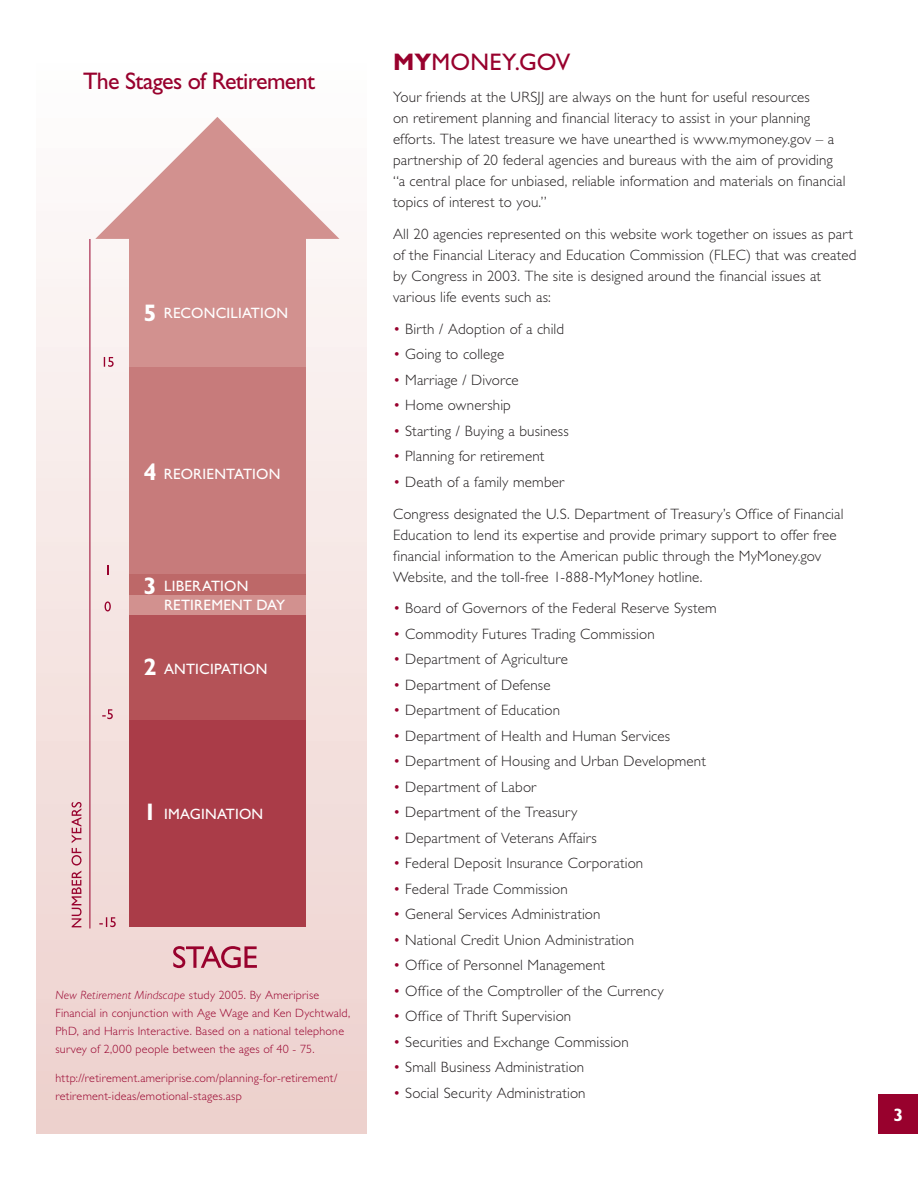
<style>
.page{position:relative;width:918px;height:1188px;background:#fff}
.page>*{position:absolute;margin:0;border:0;box-sizing:border-box;transform-origin:0 0}
.Body_-_Title{font:24px "Gill Sans Std";letter-spacing:-.03em;color:#98012d}
.Body_-_Title-2{font:24px "Gill Sans Std";letter-spacing:.005em;color:#98012d}
.Body_-_Title-3{font:700 18px "Gill Sans Std";color:#fff}
.Body_-_Title-4{font:300 15px/21px "Gill Sans Std";letter-spacing:.01em;color:#231f20}
.Body_-_Title-5{font:15px "Gill Sans Std";letter-spacing:.015em;color:#fff}
.Body_-_Title-6{font:300 12px/18px "Gill Sans Std";letter-spacing:.02em;color:#98012d}
.s1{font-weight:700;font-size:24px}
.s2{font-style:italic}
.s3{font-weight:700}
.s4{color:#98012d}
</style>
<div class="page">
<div style="left:37px;top:54px;width:330px;height:1080px;background:linear-gradient(to bottom,#fefcfc,#eccfcb)"></div>
<div style="left:129px;top:594px;width:177px;height:21px;background:#d2918f"></div>
<svg style="left:173px;top:946px;width:84px;height:22px;background:#cf8795"></svg>
<div style="left:129px;top:237px;width:177px;height:130px;background:#d2918f"></div>
<svg style="left:95px;top:117px;width:244px;height:122px"></svg>
<div style="left:129px;top:719px;width:177px;height:208px;background:#aa3c48"></div>
<div style="left:129px;top:367px;width:177px;height:208px;background:#c77b7b"></div>
<div style="left:129px;top:615px;width:177px;height:104px;background:#b45257"></div>
<div style="left:129px;top:575px;width:177px;height:20px;background:#bd6868"></div>
<svg style="left:99px;top:917px;width:17px;height:10px"></svg>
<svg style="left:72px;top:802px;width:10px;height:125px"></svg>
<svg style="left:102px;top:709px;width:11px;height:10px"></svg>
<svg style="left:105px;top:601px;width:6px;height:10px"></svg>
<svg style="left:104px;top:357px;width:10px;height:10px"></svg>
<hr style="left:90px;top:239px;width:1px;height:690px;background:#98012d">
<div style="left:879px;top:1095px;width:39px;height:39px;background:#98012d"></div>
<p class="Body_-_Title" style="left:83px;top:68px;width:233px">The Stages of Retirement</p>
<p class="Body_-_Title-5" style="left:143px;top:304px;width:146px"><span class="s1">5</span> RECONCILIATION</p>
<p class="Body_-_Title-5" style="left:143px;top:465px;width:139px"><span class="s1">4</span> REORIENTATION</p>
<p class="Body_-_Title-5" style="left:143px;top:578px;width:106px"><span class="s1">3</span> LIBERATION</p>
<p class="Body_-_Title-5" style="left:164px;top:596px;width:123px">RETIREMENT DAY</p>
<p class="Body_-_Title-5" style="left:143px;top:660px;width:126px"><span class="s1">2</span> ANTICIPATION</p>
<p class="Body_-_Title-5" style="left:143px;top:805px;width:121px"><span class="s1">1</span> IMAGINATION</p>
<p class="Body_-_Title-6" style="left:56px;top:986px;width:296px"><span class="s2">New Retirement Mindscape</span> study 2005. By Ameriprise Financial in conjunction with Age Wage and Ken Dychtwald, PhD, and Harris Interactive. Based on a national telephone survey of 2,000 people between the ages of 40 - 75.</p>
<p class="Body_-_Title-6" style="left:56px;top:1069px;width:284px">http://retirement.ameriprise.com/planning-for-retirement/ retirement-ideas/emotional-stages.asp</p>
<p class="Body_-_Title-2" style="left:393px;top:49px;width:179px"><span class="s3">MY</span>MONEY.GOV</p>
<p class="Body_-_Title-4" style="left:393px;top:87px;width:454px">Your friends at the URSJJ are always on the hunt for useful resources<br>on retirement planning and financial literacy to assist in your planning efforts. The latest treasure we have unearthed is www.mymoney.gov – a partnership of 20 federal agencies and bureaus with the aim of providing “a central place for unbiased, reliable information and materials on financial topics of interest to you.”</p>
<p class="Body_-_Title-4" style="left:393px;top:224px;width:465px">All 20 agencies represented on this website work together on issues as part of the Financial Literacy and Education Commission (FLEC) that was created by Congress in 2003. The site is designed around the financial issues at various life events such as:</p>
<p class="Body_-_Title-4" style="left:393px;top:318px;width:173px"><span class="s4">•</span> Birth / Adoption of a child</p>
<p class="Body_-_Title-4" style="left:393px;top:344px;width:113px"><span class="s4">•</span> Going to college</p>
<p class="Body_-_Title-4" style="left:393px;top:369px;width:127px"><span class="s4">•</span> Marriage / Divorce</p>
<p class="Body_-_Title-4" style="left:393px;top:395px;width:119px"><span class="s4">•</span> Home ownership</p>
<p class="Body_-_Title-4" style="left:393px;top:420px;width:177px"><span class="s4">•</span> Starting / Buying a business</p>
<p class="Body_-_Title-4" style="left:393px;top:446px;width:153px"><span class="s4">•</span> Planning for retirement</p>
<p class="Body_-_Title-4" style="left:393px;top:471px;width:173px"><span class="s4">•</span> Death of a family member</p>
<p class="Body_-_Title-4" style="left:393px;top:503px;width:452px">Congress designated the U.S. Department of Treasury’s Office of Financial Education to lend its expertise and provide primary support to offer free financial information to the American public through the MyMoney.gov Website, and the toll-free 1-888-MyMoney hotline.</p>
<p class="Body_-_Title-4" style="left:393px;top:598px;width:325px"><span class="s4">•</span> Board of Governors of the Federal Reserve System</p>
<p class="Body_-_Title-4" style="left:393px;top:624px;width:263px"><span class="s4">•</span> Commodity Futures Trading Commission</p>
<p class="Body_-_Title-4" style="left:393px;top:649px;width:176px"><span class="s4">•</span> Department of Agriculture</p>
<p class="Body_-_Title-4" style="left:393px;top:675px;width:159px"><span class="s4">•</span> Department of Defense</p>
<p class="Body_-_Title-4" style="left:393px;top:700px;width:169px"><span class="s4">•</span> Department of Education</p>
<p class="Body_-_Title-4" style="left:393px;top:726px;width:279px"><span class="s4">•</span> Department of Health and Human Services</p>
<p class="Body_-_Title-4" style="left:393px;top:751px;width:315px"><span class="s4">•</span> Department of Housing and Urban Development</p>
<p class="Body_-_Title-4" style="left:393px;top:777px;width:145px"><span class="s4">•</span> Department of Labor</p>
<p class="Body_-_Title-4" style="left:393px;top:802px;width:186px"><span class="s4">•</span> Department of the Treasury</p>
<p class="Body_-_Title-4" style="left:393px;top:828px;width:205px"><span class="s4">•</span> Department of Veterans Affairs</p>
<p class="Body_-_Title-4" style="left:393px;top:853px;width:252px"><span class="s4">•</span> Federal Deposit Insurance Corporation</p>
<p class="Body_-_Title-4" style="left:393px;top:879px;width:176px"><span class="s4">•</span> Federal Trade Commission</p>
<p class="Body_-_Title-4" style="left:393px;top:904px;width:209px"><span class="s4">•</span> General Services Administration</p>
<p class="Body_-_Title-4" style="left:393px;top:930px;width:243px"><span class="s4">•</span> National Credit Union Administration</p>
<p class="Body_-_Title-4" style="left:393px;top:955px;width:214px"><span class="s4">•</span> Office of Personnel Management</p>
<p class="Body_-_Title-4" style="left:393px;top:981px;width:272px"><span class="s4">•</span> Office of the Comptroller of the Currency</p>
<p class="Body_-_Title-4" style="left:393px;top:1006px;width:180px"><span class="s4">•</span> Office of Thrift Supervision</p>
<p class="Body_-_Title-4" style="left:393px;top:1032px;width:237px"><span class="s4">•</span> Securities and Exchange Commission</p>
<p class="Body_-_Title-4" style="left:393px;top:1057px;width:193px"><span class="s4">•</span> Small Business Administration</p>
<p class="Body_-_Title-4" style="left:393px;top:1083px;width:194px"><span class="s4">•</span> Social Security Administration</p>
<p class="Body_-_Title-3" style="left:893px;top:1104px;width:11px">3</p>
</div>
